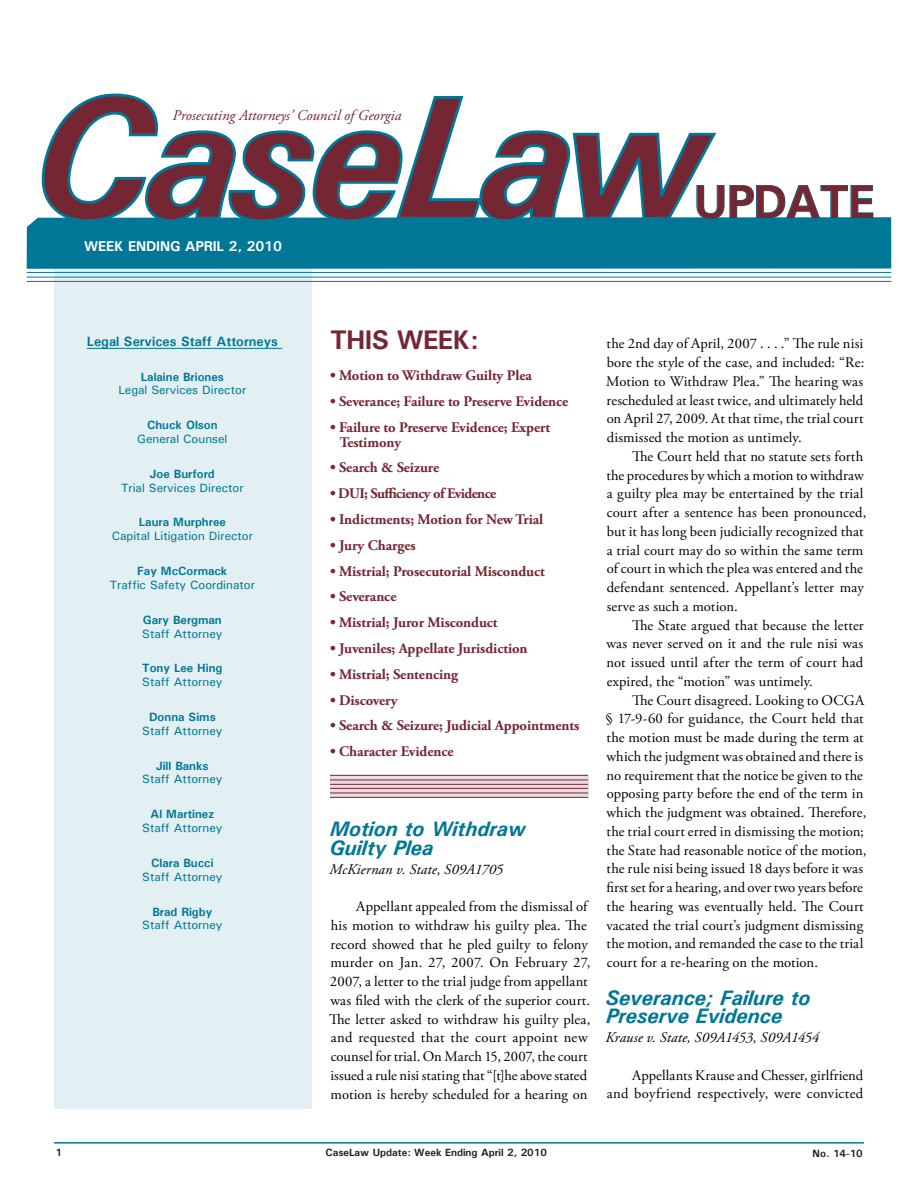
<style>
.page{position:relative;width:918px;height:1188px;background:#fff}
.page>*{position:absolute;margin:0;border:0;box-sizing:border-box;transform-origin:0 0}
.t1{font:700 47.1px "Univers";letter-spacing:-.025em;color:#752633}
.t2{font:700 27px "Univers";letter-spacing:-.025em;color:#752633}
.t3{font:italic 700 21px/18.8px "Univers";color:#007796}
.t4{font:italic 15px "Adobe Garamond Pro";color:#752633}
.t5{font:14.7px/18.8px "Adobe Garamond Pro";letter-spacing:.01em;color:#000}
.t6{font:700 14.7px/15px "Adobe Garamond Pro";letter-spacing:-.005em;color:#752633}
.t7{font:italic 14.7px "Adobe Garamond Pro";letter-spacing:.005em;color:#000}
.t8{font:700 14.7px "Adobe Garamond Pro";letter-spacing:-.04em;color:#752633}
.t9{font:700 14.25px "Univers";letter-spacing:-.01em;color:#fff}
.t10{font:700 13.5px "Univers";color:#007796}
.t11{font:500 12px "Univers";color:#007796}
.t12{font:700 12px "Univers";color:#007796}
.t13{font:700 10.5px "Univers";color:#231f20}
</style>
<div class="page">
<hr style="left:54px;top:1142px;width:810px;height:2px;background:#007796">
<div style="left:54px;top:228px;width:258px;height:880px;background:#e3f0f3"></div>
<hr style="left:87px;top:348px;width:195px;height:1px;background:#007796">
<div style="left:27px;top:217px;width:864px;height:52px;background:#007796"></div>
<hr style="left:27px;top:272px;width:864px;height:1px;background:#007796">
<hr style="left:27px;top:277px;width:864px;height:1px;background:#007796">
<hr style="left:27px;top:281px;width:864px;height:1px;background:#007796">
<svg style="left:330px;top:776px;width:258px;height:21px;background:#dfcdd0"></svg>
<hr style="left:330px;top:775px;width:258px;height:1px;background:#752633">
<hr style="left:330px;top:780px;width:258px;height:1px;background:#752633">
<hr style="left:330px;top:784px;width:258px;height:1px;background:#752633">
<hr style="left:330px;top:788px;width:258px;height:1px;background:#752633">
<hr style="left:330px;top:793px;width:258px;height:1px;background:#752633">
<hr style="left:330px;top:797px;width:258px;height:1px;background:#752633">
<svg style="left:719px;top:185px;width:155px;height:35px"></svg>
<svg style="left:40px;top:93px;width:679px;height:130px"></svg>
<p class="t4" style="left:172px;top:107px;width:230px">Prosecuting Attorneys’ Council of Georgia</p>
<p class="t9" style="left:84px;top:237px;width:199px">WEEK ENDING APRIL 2, 201 0</p>
<h1 class="t1" style="left:694px;top:172px;width:182px">UPDATE</h1>
<p class="t10" style="left:87px;top:332px;width:193px">Legal Services Staff Attorneys</p>
<p class="t12" style="left:141px;top:369px;width:85px">Lalaine Briones</p>
<p class="t11" style="left:118px;top:383px;width:129px">Legal Services Director</p>
<p class="t12" style="left:147px;top:417px;width:72px">Chuck Olson</p>
<p class="t11" style="left:137px;top:431px;width:92px">General Counsel</p>
<p class="t12" style="left:150px;top:466px;width:66px">Joe Burford</p>
<p class="t11" style="left:121px;top:480px;width:124px">Trial Services Director</p>
<p class="t12" style="left:139px;top:515px;width:89px">Laura Murphree</p>
<p class="t11" style="left:112px;top:528px;width:143px">Capital Litigation Director</p>
<p class="t12" style="left:137px;top:563px;width:92px">Fay McCormack</p>
<p class="t11" style="left:110px;top:577px;width:147px">Traffic Safety Coordinator</p>
<p class="t12" style="left:143px;top:612px;width:80px">Gary Bergman</p>
<p class="t11" style="left:142px;top:626px;width:82px">Staff Attorney</p>
<p class="t12" style="left:142px;top:661px;width:82px">Tony Lee Hing</p>
<p class="t11" style="left:142px;top:674px;width:82px">Staff Attorney</p>
<p class="t12" style="left:149px;top:709px;width:68px">Donna Sims</p>
<p class="t11" style="left:142px;top:723px;width:82px">Staff Attorney</p>
<p class="t12" style="left:156px;top:758px;width:54px">Jill Banks</p>
<p class="t11" style="left:142px;top:772px;width:82px">Staff Attorney</p>
<p class="t12" style="left:151px;top:807px;width:65px">Al Martinez</p>
<p class="t11" style="left:142px;top:820px;width:82px">Staff Attorney</p>
<p class="t12" style="left:151px;top:855px;width:64px">Clara Bucci</p>
<p class="t11" style="left:142px;top:869px;width:82px">Staff Attorney</p>
<p class="t12" style="left:152px;top:904px;width:62px">Brad Rigby</p>
<p class="t11" style="left:142px;top:918px;width:82px">Staff Attorney</p>
<h2 class="t2" style="left:330px;top:322px;width:150px">THIS WEEK:</h2>
<p class="t6" style="left:330px;top:368px;width:204px">• Motion to Withdraw Guilty Plea</p>
<p class="t6" style="left:330px;top:394px;width:240px">• Severance; Failure to Preserve Evidence</p>
<p class="t6" style="left:340px;top:420px;width:212px;text-indent:-10px">• Failure to Preserve Evidence; Expert<br>Testimony</p>
<p class="t6" style="left:330px;top:461px;width:111px">• Search &amp; Seizure</p>
<p class="t8" style="left:330px;top:485px;width:168px">• DUI; Sufficiency of Evidence</p>
<p class="t6" style="left:330px;top:512px;width:215px">• Indictments; Motion for New Trial</p>
<p class="t6" style="left:330px;top:538px;width:87px">• Jury Charges</p>
<p class="t6" style="left:330px;top:564px;width:216px">• Mistrial; Prosecutorial Misconduct</p>
<p class="t6" style="left:330px;top:590px;width:68px">• Severance</p>
<p class="t6" style="left:330px;top:615px;width:169px">• Mistrial; Juror Misconduct</p>
<p class="t6" style="left:330px;top:641px;width:199px">• Juveniles; Appellate Jurisdiction</p>
<p class="t6" style="left:330px;top:667px;width:130px">• Mistrial; Sentencing</p>
<p class="t6" style="left:330px;top:693px;width:69px">• Discovery</p>
<p class="t6" style="left:330px;top:719px;width:251px">• Search &amp; Seizure; Judicial Appointments</p>
<p class="t6" style="left:330px;top:744px;width:125px">• Character Evidence</p>
<h3 class="t3" style="left:329px;top:819px;width:198px">Motion to Withdraw<br>Guilty Plea</h3>
<p class="t7" style="left:329px;top:860px;width:175px">McKiernan v. State, S09A1705</p>
<p class="t5" style="left:329px;top:898px;width:263px;text-indent:27px">Appellant appealed from the dismissal of his motion to withdraw his guilty plea. The record showed that he pled guilty to felony murder on Jan. 27, 2007. On February 27, 2007, a letter to the trial judge from appellant was filed with the clerk of the superior court.<br>The letter asked to withdraw his guilty plea, and requested that the court appoint new counsel for trial. On March 15, 2007, the court issued a rule nisi stating that “[t]he above stated motion is hereby scheduled for a hearing on</p>
<p class="t5" style="left:606px;top:335px;width:260px;text-align:justify">the 2nd day of April, 2007 . . . .” The rule nisi bore the style of the case, and included: “Re:<br>Motion to Withdraw Plea.” The hearing was rescheduled at least twice, and ultimately held on April 27, 2009. At that time, the trial court dismissed the motion as untimely.</p>
<p class="t5" style="left:607px;top:447px;width:261px;text-indent:26px">The Court held that no statute sets forth the procedures by which a motion to withdraw a guilty plea may be entertained by the trial court after a sentence has been pronounced, but it has long been judicially recognized that a trial court may do so within the same term of court in which the plea was entered and the defendant sentenced. Appellant’s letter may serve as such a motion.</p>
<p class="t5" style="left:606px;top:616px;width:259px;text-align:justify;text-indent:26px">The State argued that because the letter was never served on it and the rule nisi was not issued until after the term of court had expired, the “motion” was untimely.</p>
<p class="t5" style="left:606px;top:691px;width:262px;text-indent:26px">The Court disagreed. Looking to OCGA § 17-9-60 for guidance, the Court held that the motion must be made during the term at which the judgment was obtained and there is no requirement that the notice be given to the opposing party before the end of the term in which the judgment was obtained. Therefore, the trial court erred in dismissing the motion; the State had reasonable notice of the motion, the rule nisi being issued 18 days before it was first set for a hearing, and over two years before the hearing was eventually held. The Court vacated the trial court’s judgment dismissing the motion, and remanded the case to the trial court for a re-hearing on the motion.</p>
<h3 class="t3" style="left:605px;top:988px;width:206px">Severance; Failure to<br>Preserve Evidence</h3>
<p class="t7" style="left:605px;top:1029px;width:215px">Krause v. State, S09A1453, S09A1454</p>
<p class="t5" style="left:607px;top:1066px;width:258px;text-align:right">Appellants Krause and Chesser, girlfriend<br>and boyfriend respectively, were convicted</p>
<p class="t13" style="left:326px;top:1146px;width:223px">CaseLaw Update: Week Ending April 2, 201 0</p>
<p class="t13" style="left:813px;top:1147px;width:52px">No. 1 4-1 0</p>
</div>
